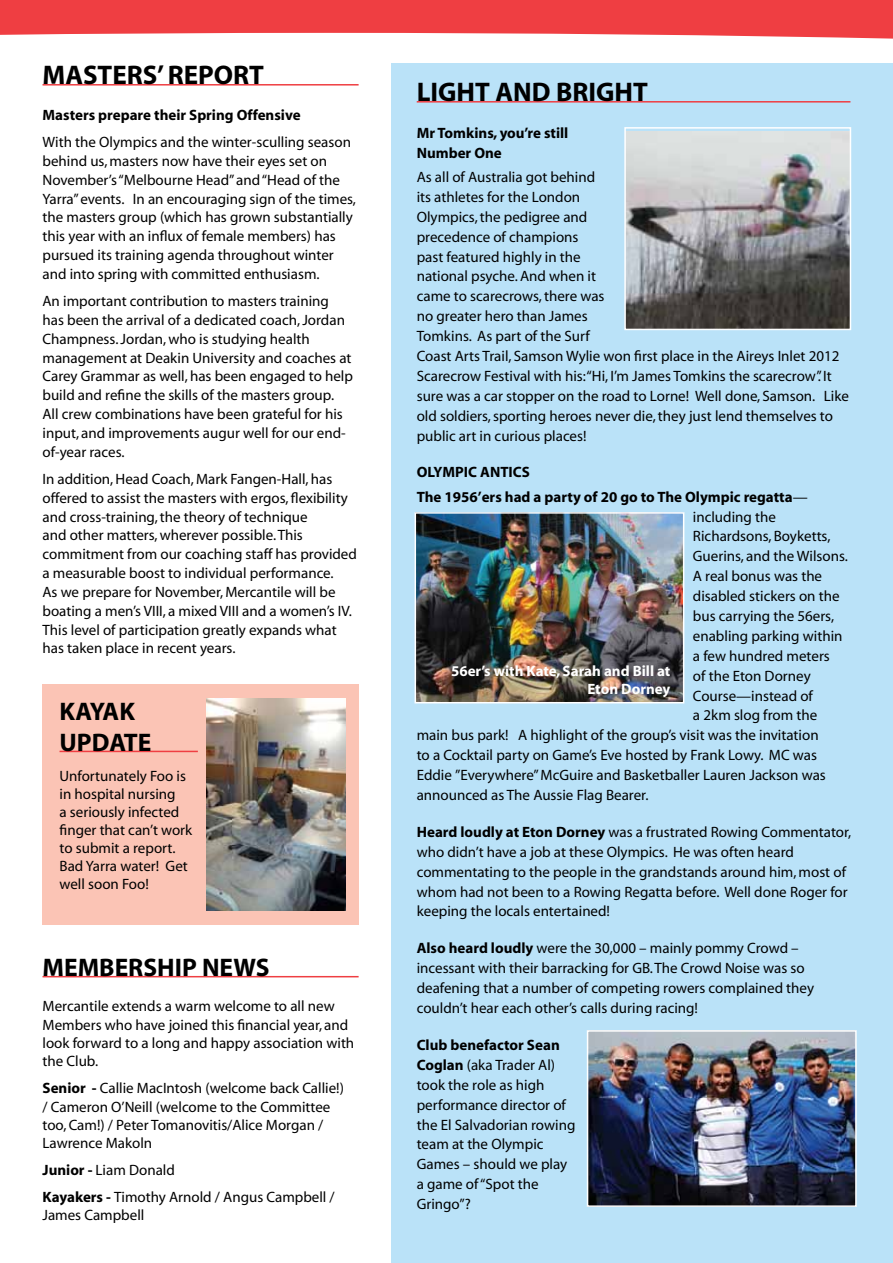
<style>
.page{position:relative;width:893px;height:1263px;background:#fff}
.page>*{position:absolute;margin:0;border:0;box-sizing:border-box;transform-origin:0 0}
.t1{font:700 27px "Myriad";color:#000}
.t2{font:700 25.5px/30.6px "Myriad";color:#000}
.t3{font:15px/20px "Myriad";color:#000}
.t4{font:700 15px/20px "Myriad";color:#000}
.t5{font:700 15px/18px "Myriad";color:#fff;text-align:right}
.s1{font-weight:700}
.s2{font-weight:400}
</style>
<div class="page">
<div style="left:391px;top:64px;width:502px;height:1199px;background:#bae2f8"></div>
<svg style="left:0;top:0;width:893px;height:64px;fill:#ef3e42"></svg>
<hr style="left:417px;top:101px;width:433px;height:2px;background:#ef3e42">
<hr style="left:43px;top:84px;width:316px;height:2px;background:#ef3e42">
<hr style="left:43px;top:976px;width:316px;height:1px;background:#ef3e42">
<div style="left:43px;top:684px;width:316px;height:241px;background:#fbc4b5"></div>
<hr style="left:60px;top:751px;width:138px;height:1px;background:#ef3e42">
<img style="left:206px;top:698px;width:140px;height:212px">
<img style="left:627px;top:132px;width:221px;height:195px">
<div style="left:624px;top:127px;width:227px;height:203px;border:2px solid #fff"></div>
<img style="left:418px;top:515px;width:263px;height:185px">
<div style="left:415px;top:512px;width:269px;height:191px;border:2px solid #fff"></div>
<img style="left:590px;top:1033px;width:264px;height:171px">
<div style="left:587px;top:1030px;width:270px;height:177px;border:2px solid #fff"></div>
<h1 class="t1" style="left:43px;top:61px;width:223px">MASTERS’ REPORT</h1>
<p class="t4" style="left:43px;top:105px;width:260px">Masters prepare their Spring Offensive</p>
<p class="t3" style="left:43px;top:133px;width:315px;line-height:18.8px">With the Olympics and the winter-sculling season behind us, masters now have their eyes set on November’s “Melbourne Head” and “Head of the Yarra” events. In an encouraging sign of the times, the masters group (which has grown substantially this year with an influx of female members) has pursued its training agenda throughout winter and into spring with committed enthusiasm.</p>
<p class="t3" style="left:43px;top:292px;width:312px;line-height:18.8px">An important contribution to masters training has been the arrival of a dedicated coach, Jordan Champness. Jordan, who is studying health management at Deakin University and coaches at Carey Grammar as well, has been engaged to help build and refine the skills of the masters group.<br>All crew combinations have been grateful for his input, and improvements augur well for our end&shy;of-year races.</p>
<p class="t3" style="left:43px;top:470px;width:316px;line-height:18.8px">In addition, Head Coach, Mark Fangen-Hall, has offered to assist the masters with ergos, flexibility and cross-training, the theory of technique<br>and other matters, wherever possible. This commitment from our coaching staff has provided a measurable boost to individual performance.<br>As we prepare for November, Mercantile will be boating a men’s VIII, a mixed VIII and a women’s IV.<br>This level of participation greatly expands what has taken place in recent years.</p>
<h2 class="t2" style="left:60px;top:697px;width:93px">KAYAK<br>UPDATE</h2>
<p class="t3" style="left:60px;top:768px;width:134px;line-height:18px">Unfortunately Foo is in hospital nursing<br>a seriously infected finger that can’t work to submit a report.<br>Bad Yarra water! Get well soon Foo!</p>
<h2 class="t2" style="left:43px;top:953px;width:38px">Membership</h2>
<h2 class="t2" style="left:202px;top:953px;width:35px">News</h2>
<p class="t3" style="left:43px;top:998px;width:313px;line-height:18.3px">Mercantile extends a warm welcome to all new Members who have joined this financial year, and look forward to a long and happy association with the Club.</p>
<p class="t3" style="left:43px;top:1080px;width:303px;line-height:18.3px"><span class="s1">Senior -</span> Callie MacIntosh (welcome back Callie!) / Cameron O’Neill (welcome to the Committee too, Cam!) / Peter Tomanovitis/Alice Morgan / Lawrence Makoln</p>
<p class="t3" style="left:43px;top:1157px;width:294px;line-height:26.8px"><span class="s1">Junior -</span> Liam Donald<br><span class="s1">Kayakers -</span> Timothy Arnold / Angus Campbell /</p>
<p class="t3" style="left:43px;top:1206px;width:103px">James Campbell</p>
<h1 class="t1" style="left:417px;top:78px;width:30px">Light</h1>
<h1 class="t1" style="left:495px;top:78px;width:19px">and</h1>
<h1 class="t1" style="left:556px;top:78px;width:32px">Bright</h1>
<p class="t4" style="left:417px;top:123px;width:153px">Mr Tomkins, you’re still<br>Number One</p>
<p class="t3" style="left:417px;top:168px;width:434px">As all of Australia got behind<br>its athletes for the London<br>Olympics, the pedigree and<br>precedence of champions<br>past featured highly in the<br>national psyche. And when it<br>came to scarecrows, there was<br>no greater hero than James<br>Tomkins. As part of the Surf<br>Coast Arts Trail, Samson Wylie won first place in the Aireys Inlet 2012<br>Scarecrow Festival with his: “Hi, I’m James Tomkins the scarecrow”. It sure was a car stopper on the road to Lorne! Well done, Samson. Like old soldiers, sporting heroes never die, they just lend themselves to public art in curious places!</p>
<p class="t4" style="left:417px;top:463px;width:20px">Olympic</p>
<p class="t4" style="left:417px;top:461px;width:392px;line-height:24.2px;text-indent:63px">Antics<br>The 1956’ers had a party of 20 go to The Olympic regatta<span class="s2">—</span></p>
<p class="t3" style="left:693px;top:507px;width:84px">including the</p>
<p class="t3" style="left:693px;top:527px;width:139px">Richardsons, Boyketts,</p>
<p class="t3" style="left:693px;top:547px;width:157px">Guerins, and the Wilsons.</p>
<p class="t3" style="left:693px;top:567px;width:131px">A real bonus was the</p>
<p class="t3" style="left:693px;top:587px;width:148px">disabled stickers on the</p>
<p class="t3" style="left:693px;top:607px;width:143px">bus carrying the 56ers,</p>
<p class="t3" style="left:693px;top:626px;width:151px">enabling parking within</p>
<p class="t3" style="left:693px;top:646px;width:138px">a few hundred meters</p>
<p class="t3" style="left:693px;top:666px;width:119px">of the Eton Dorney</p>
<p class="t3" style="left:693px;top:686px;width:122px">Course—instead of</p>
<p class="t3" style="left:693px;top:706px;width:126px">a 2km slog from the</p>
<p class="t3" style="left:417px;top:726px;width:403px">main bus park! A highlight of the group’s visit was the invitation</p>
<p class="t3" style="left:417px;top:746px;width:402px">to a Cocktail party on Game’s Eve hosted by Frank Lowy. MC was</p>
<p class="t3" style="left:417px;top:766px;width:411px">Eddie ”Everywhere” McGuire and Basketballer Lauren Jackson was</p>
<p class="t3" style="left:417px;top:786px;width:233px">announced as The Aussie Flag Bearer.</p>
<p class="t3" style="left:417px;top:822px;width:436px"><span class="s1">Heard loudly at Eton Dorney</span> was a frustrated Rowing Commentator, who didn’t have a job at these Olympics. He was often heard commentating to the people in the grandstands around him, most of whom had not been to a Rowing Regatta before. Well done Roger for keeping the locals entertained!</p>
<p class="t3" style="left:417px;top:939px;width:399px"><span class="s1">Also heard loudly</span> were the 30,000 – mainly pommy Crowd – incessant with their barracking for GB. The Crowd Noise was so deafening that a number of competing rowers complained they couldn’t hear each other’s calls during racing!</p>
<p class="t3" style="left:417px;top:1036px;width:160px"><span class="s1">Club benefactor Sean<br>Coglan</span> (aka Trader Al) took the role as high performance director of the El Salvadorian rowing team at the Olympic<br>Games – should we play a game of “Spot the<br>Gringo”?</p>
<p class="t5" style="left:451px;top:662px;width:221px">56er’s with Kate, Sarah and Bill at<br>Eton Dorney</p>
</div>
